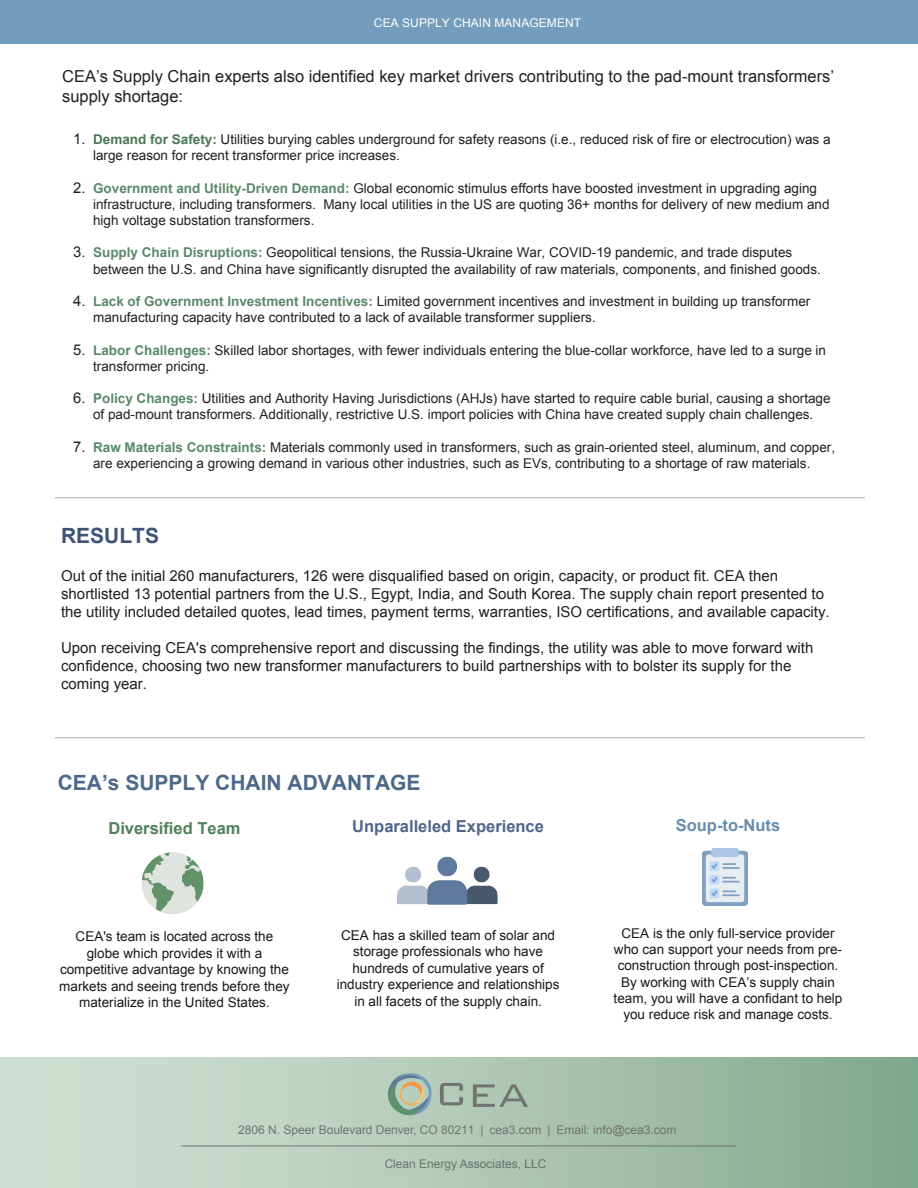
<style>
.page{position:relative;width:918px;height:1188px;background:#fff}
.page>*{position:absolute;margin:0;border:0;box-sizing:border-box;transform-origin:0 0}
.t1{font:700 21px "Arial";color:#4d6889}
.t2{font:700 21px "Arial";color:#3e5476}
.t3{font:16.5px/19.8px "Arial";color:#231f20}
.t4{font:700 16.5px "Arial";color:#4f668a}
.t5{font:700 16.5px "Arial";color:#4f815b}
.t6{font:700 16.5px "Arial";color:#678daf}
.t7{font:15px/18px "Arial";color:#221e1f}
.t8{font:13.5px/16.2px "Arial";color:#231f20}
.t9{font:13.5px/16.5px "Arial";color:#191919;text-align:center}
.t10{font:12px "Arial";color:#6f7470}
.t11{font:12px "Arial";color:rgb(17 20 22/.75)}
.t12{font:12px "Arial";letter-spacing:.005em;color:#fff}
.s1{font-size:14.85px}
.s2{font-weight:700;color:#4a7856}
.s3{font-weight:700;color:#5b8969}
.s4{font-style:inherit}
</style>
<div class="page">
<div style="left:0;top:1057px;width:917px;height:131px;background:linear-gradient(to right,#d7e5db,#85aa8f)"></div>
<svg style="left:381px;top:1068px;width:82px;height:48px;background:#a7bbab"></svg>
<svg style="left:473px;top:1084px;width:55px;height:23px"></svg>
<hr style="left:181px;top:1146px;width:555px;height:1px;background:#707570">
<div style="left:0;top:0;width:918px;height:43px;background:#749cbc"></div>
<hr style="left:55px;top:497px;width:810px;height:1px;background:#a8a9ad">
<hr style="left:55px;top:737px;width:810px;height:1px;background:#a8a9ad">
<img style="left:142px;top:852px;width:62px;height:62px">
<img style="left:397px;top:856px;width:101px;height:49px">
<img style="left:702px;top:849px;width:46px;height:57px">
<p class="t12" style="left:374px;top:15px;width:209px">CEA SUPPLY CHAIN MANAGEMENT</p>
<p class="t3" style="left:62px;top:67px;width:774px">CEA’s Supply Chain experts also identified key market drivers contributing to the pad-mount transformers’ supply shortage:</p>
<p class="t8" style="left:93px;top:131px;width:739px;text-indent:-20px"><span class="s1">1.</span> <span class="s2">Demand for Safety:</span> Utilities burying cables underground for safety reasons (i.e., reduced risk of fire or electrocution) was a large reason for recent transformer price increases.</p>
<p class="t8" style="left:93px;top:180px;width:738px;text-indent:-20px"><span class="s1">2.</span> <span class="s3">Government and Utility-Driven Demand:</span> Global economic stimulus efforts have boosted investment in upgrading aging infrastructure, including transformers. Many local utilities in the US are quoting 36+ months for delivery of new medium and high voltage substation transformers.</p>
<p class="t8" style="left:93px;top:245px;width:729px;text-indent:-20px"><span class="s1">3.</span> <span class="s3">Supply Chain Disruptions:</span> Geopolitical tensions, the Russia-Ukraine War, COVID-19 pandemic, and trade disputes between the U.S. and China have significantly disrupted the availability of raw materials, components, and finished goods.</p>
<p class="t8" style="left:93px;top:293px;width:719px;text-indent:-20px"><span class="s1">4.</span> <span class="s3">Lack of Government Investment Incentives:</span> Limited government incentives and investment in building up transformer manufacturing capacity have contributed to a lack of available transformer suppliers.</p>
<p class="t8" style="left:93px;top:342px;width:735px;text-indent:-20px"><span class="s1">5.</span> <span class="s3">Labor Challenges:</span> Skilled labor shortages, with fewer individuals entering the blue-collar workforce, have led to a surge in transformer pricing.</p>
<p class="t8" style="left:73px;top:390px;width:759px;text-align:center"><span class="s1">6.</span> <span class="s3">Policy Changes:</span> Utilities and Authority Having Jurisdictions (AHJs) have started to require cable burial, causing a shortage of pad-mount transformers. Additionally, restrictive U.S. import policies with China have created supply chain challenges.</p>
<p class="t8" style="left:73px;top:439px;width:763px;text-align:center"><span class="s1">7.</span> <span class="s3">Raw Materials Constraints:</span> Materials commonly used in transformers, such as grain-oriented steel, aluminum, and copper, are experiencing a growing demand in various other industries, such as EVs, contributing to a shortage of raw materials.</p>
<h1 class="t2" style="left:61px;top:522px;width:100px">RESULTS</h1>
<p class="t7" style="left:61px;top:567px;width:770px">Out of the initial 260 manufacturers, 126 were disqualified based on origin, capacity, or product fit. CEA then shortlisted 13 potential partners from the U.S., Egypt, India, and South Korea. The <span class="s4">supply chain</span> report presented to the utility included detailed quotes, lead times, payment terms, warranties, ISO certifications, and available capacity.</p>
<p class="t7" style="left:61px;top:639px;width:754px">Upon receiving CEA's comprehensive report and discussing the findings, the utility was able to move forward with confidence, choosing two new transformer manufacturers to build partnerships with to bolster its supply for the coming year.</p>
<h1 class="t1" style="left:58px;top:769px;width:364px">CEA’s SUPPLY CHAIN ADVANTAGE</h1>
<p class="t5" style="left:108px;top:817px;width:134px">Diversified Team</p>
<p class="t4" style="left:352px;top:816px;width:193px">Unparalleled Experience</p>
<p class="t6" style="left:676px;top:814px;width:106px">Soup-to-Nuts</p>
<p class="t9" style="left:59px;top:928px;width:232px">CEA<span class="s4">'</span>s team is located across the globe which provides it with a competitive advantage by knowing the markets and seeing trends before they materialize in the United States.</p>
<p class="t9" style="left:337px;top:927px;width:224px">CEA has a skilled team of solar and storage professionals who have hundreds of cumulative years of industry experience and relationships in all facets of the supply chain.</p>
<p class="t9" style="left:614px;top:925px;width:230px">CEA is the only full-service provider who can support your needs from pre&shy;construction through post-inspection.<br>By working with CEA’s supply chain team, you will have a confidant to help you reduce risk and manage costs.</p>
<p class="t10" style="left:238px;top:1122px;width:440px">2806 N. Speer Boulevard Denver, CO 80211 | cea3.com | Email: info@cea3.com</p>
<p class="t11" style="left:384px;top:1155px;width:164px">Clean Energy Associates, LLC</p>
</div>
